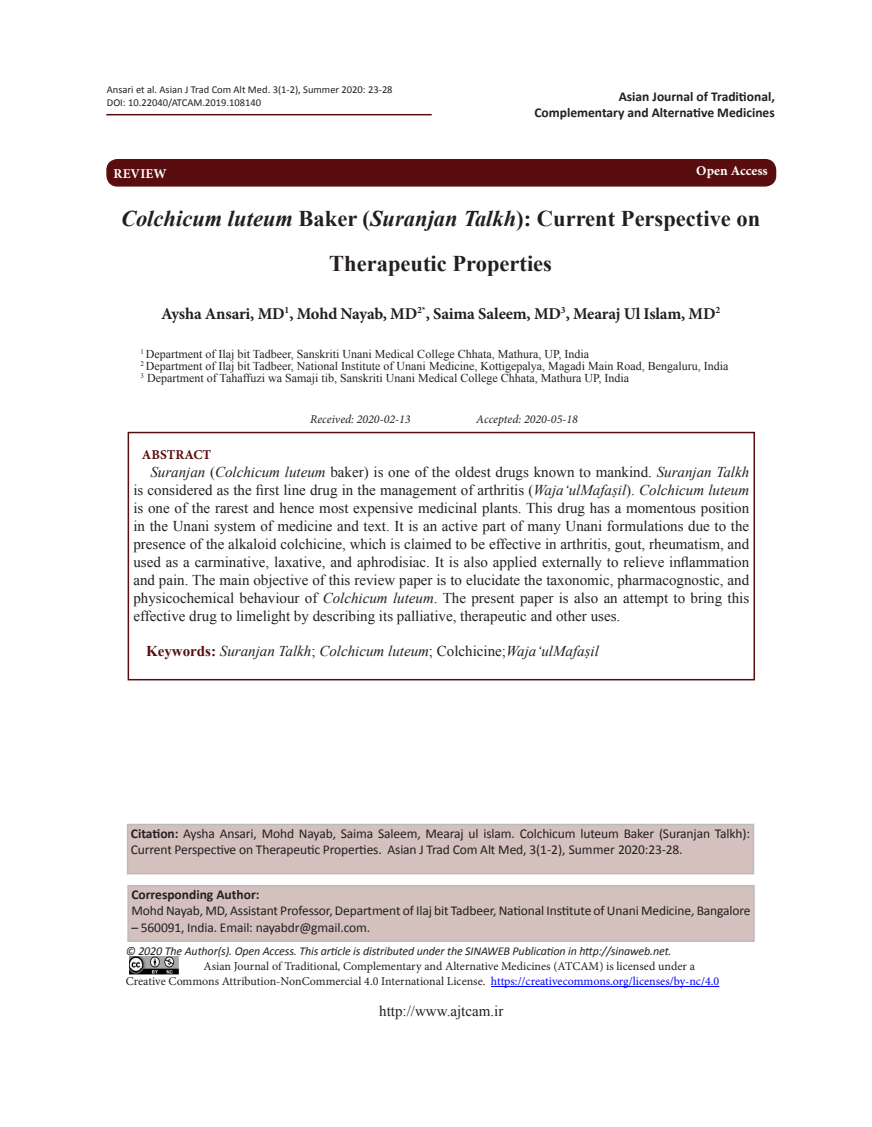
<style>
.page{position:relative;width:872px;height:1127px;background:#fff}
.page>*{position:absolute;margin:0;border:0;box-sizing:border-box;transform-origin:0 0}
.t1{font:700 22.5px/45px "Times New Roman";color:#231f20;text-align:center}
.t2{font:700 16.5px "Minion Pro";letter-spacing:-.01em;color:#231f20}
.t3{font:15px/18px "Times New Roman";color:#231f20;text-align:justify}
.t4{font:italic 15px "Times New Roman";color:#231f20}
.t5{font:13.5px/16.2px "Calibri";letter-spacing:-.01em;color:#231f20}
.t6{font:700 13.5px/16.2px "Calibri";color:#231f20;text-align:right}
.t7{font:700 13.5px "Minion Pro";letter-spacing:.01em;color:#fff}
.t8{font:700 13.5px "Minion Pro";color:#590d0e}
.t9{font:12px/12px "Times New Roman";color:#231f20}
.t10{font:12px/15px "Minion Pro";color:#231f20}
.t11{font:italic 12px "Calibri";letter-spacing:-.01em;color:#231f20}
.t12{font:italic 12px "Minion Pro";color:#231f20}
.t13{font:10.5px/12.6px "Calibri";color:#231f20}
.s1{font-style:italic}
.s2{font-weight:700;font-style:normal;color:#590d0e}
.s3{font-style:normal}
.s4{font-weight:700}
.s5{color:#00f}
</style>
<div class="page">
<hr style="left:106px;top:114px;width:326px;height:1px;background:#590d0e">
<div style="left:128px;top:432px;width:627px;height:248px;border:2px solid #590d0e"></div>
<div style="left:107px;top:160px;width:668px;height:26px;background:#590d0e;border-radius:10px"></div>
<div style="left:106px;top:159px;width:670px;height:28px;border:2px solid #590d0e;border-radius:10px"></div>
<div style="left:128px;top:824px;width:625px;height:49px;background:#d4c1bd"></div>
<div style="left:127px;top:824px;width:627px;height:50px;border:2px solid #bdbabb"></div>
<div style="left:128px;top:886px;width:626px;height:55px;background:#d4c1bd"></div>
<div style="left:127px;top:885px;width:627px;height:57px;border:2px solid #bdbabb"></div>
<hr style="left:491px;top:986px;width:228px;height:1px;background:#00f">
<img style="left:129px;top:957px;width:50px;height:17px">
<p class="t13" style="left:107px;top:83px;width:287px">Ansari et al. Asian J Trad Com Alt Med. 3(1-2), Summer 2020: 23-28<br>DOI: 10.22040/ATCAM.2019.108140</p>
<p class="t6" style="left:534px;top:88px;width:242px">Asian Journal of Traditional,<br>Complementary and Alternative Medicines</p>
<p class="t7" style="left:114px;top:165px;width:55px">REVIEW</p>
<p class="t7" style="left:696px;top:162px;width:73px">Open Access</p>
<h1 class="t1" style="left:121px;top:195px;width:641px"><span class="s1">Colchicum luteum</span> Baker (<span class="s1">Suranjan Talkh</span>): Current Perspective on<br>Therapeutic Properties</h1>
<p class="t2" style="left:161px;top:302px;width:561px">Aysha Ansari, MD<sup>1</sup>, Mohd Nayab, MD<sup>2*</sup>, Saima Saleem, MD<sup>3</sup>, Mearaj Ul Islam, MD<sup>2</sup></p>
<p class="t9" style="left:141px;top:347px;width:589px"><sup>1</sup> Department of Ilaj bit Tadbeer, Sanskriti Unani Medical College Chhata, Mathura, UP, India<br><sup>2</sup> Department of Ilaj bit Tadbeer, National Institute of Unani Medicine, Kottigepalya, Magadi Main Road, Bengaluru, India<br><sup>3</sup> Department of Tahaffuzi wa Samaji tib, Sanskriti Unani Medical College Chhata, Mathura UP, India</p>
<p class="t12" style="left:310px;top:411px;width:102px">Received: 2020-02-13</p>
<p class="t12" style="left:476px;top:411px;width:103px">Accepted: 2020-05-18</p>
<p class="t8" style="left:142px;top:445px;width:71px">ABSTRACT</p>
<p class="t3" style="left:133px;top:463px;width:617px;text-indent:17px"><span class="s1">Suranjan</span> (<span class="s1">Colchicum luteum</span> baker) is one of the oldest drugs known to mankind. <span class="s1">Suranjan Talkh </span>is considered as the first line drug in the management of arthritis (<span class="s1">WajaʻulMafaṣil</span>). <span class="s1">Colchicum luteum </span>is one of the rarest and hence most expensive medicinal plants. This drug has a momentous position in the Unani system of medicine and text. It is an active part of many Unani formulations due to the presence of the alkaloid colchicine, which is claimed to be effective in arthritis, gout, rheumatism, and used as a carminative, laxative, and aphrodisiac. It is also applied externally to relieve inflammation and pain. The main objective of this review paper is to elucidate the taxonomic, pharmacognostic, and physicochemical behaviour of <span class="s1">Colchicum luteum</span>. The present paper is also an attempt to bring this effective drug to limelight by describing its palliative, therapeutic and other uses.</p>
<p class="t4" style="left:146px;top:640px;width:454px"><span class="s2">Keywords:</span> Suranjan Talkh<span class="s3">;</span> Colchicum luteum<span class="s3">; Colchicine;</span>WajaʻulMafaṣil</p>
<p class="t5" style="left:131px;top:825px;width:621px"><span class="s4">Citation:</span> Aysha Ansari, Mohd Nayab, Saima Saleem, Mearaj ul islam. Colchicum luteum Baker (Suranjan Talkh):<br>Current Perspective on Therapeutic Properties. Asian J Trad Com Alt Med, 3(1-2), Summer 2020:23-28.</p>
<p class="t6" style="left:131px;top:886px;width:130px">Corresponding Author:</p>
<p class="t5" style="left:131px;top:902px;width:620px">Mohd Nayab, MD, Assistant Professor, Department of Ilaj bit Tadbeer, National Institute of Unani Medicine, Bangalore</p>
<p class="t5" style="left:131px;top:918px;width:240px">– 560091, India. Email: nayabdr@gmail.com.</p>
<p class="t11" style="left:126px;top:943px;width:547px">© 2020 The Author(s). Open Access. This article is distributed under the SINAWEB Publication in http://sinaweb.net.</p>
<p class="t10" style="left:126px;top:959px;width:595px;text-indent:78px">Asian Journal of Traditional, Complementary and Alternative Medicines (ATCAM) is licensed under a<br>Creative Commons Attribution-NonCommercial 4.0 International License. <span class="s5">https://creativecommons.org/licenses/by-nc/4.0</span></p>
<p class="t3" style="left:379px;top:1001px;width:126px">http://www.ajtcam.ir</p>
</div>
